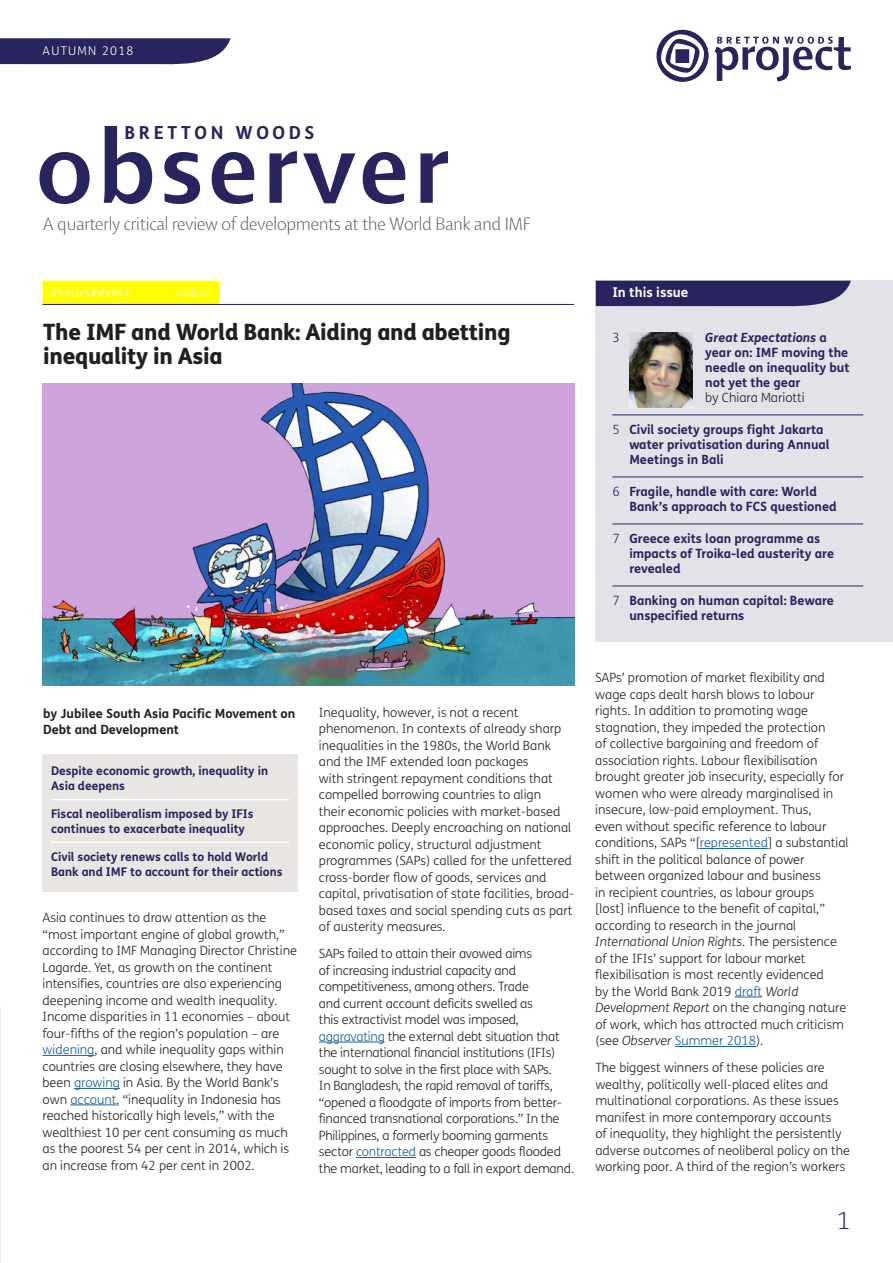
<style>
.page{position:relative;width:893px;height:1263px;background:#fff}
.page>*{position:absolute;margin:0;border:0;box-sizing:border-box;transform-origin:0 0}
.t1{font:108.45px "Shaker RB";letter-spacing:.05em;color:#27245e}
.t2{font:28.5px "Shaker RL";color:#27245e}
.t3{font:800 22.5px/24px "FS Me";letter-spacing:-.015em;color:#231f20}
.t4{font:19.5px "Shaker RL";color:#57585a}
.t5{font:700 18px "FS Me";letter-spacing:.205em;color:#27245e}
.t6{font:700 13.5px "FS Me";color:#fff}
.t7{font:300 12.75px/16.5px "FS Me";color:#231f20}
.t8{font:700 12.75px/15px "FS Me";color:#27245e}
.t9{font:700 12.75px/16.5px "FS Me";color:#231f20}
.t10{font:300 12.75px "FS Me";color:#27245e}
.t11{font:700 12px/15px "FS Me";color:#27245e}
.t12{font:300 12px "FS Me";letter-spacing:.11em;color:#fff}
.t13{font:10.8px "Shaker R";letter-spacing:.05em;color:#fff}
.s1{color:#175d9e}
.s2{font-style:italic}
.s3{font-weight:300}
</style>
<div class="page">
<svg style="left:0;top:38px;width:231px;height:27px;background:#3b396d"></svg>
<svg style="left:656px;top:30px;width:195px;height:52px"></svg>
<div style="left:43px;top:281px;width:176px;height:23px;background:#ff0"></div>
<hr style="left:43px;top:304px;width:531px;height:1px;background:#27245e">
<hr style="left:319px;top:1042px;width:66px;height:1px;background:#175d9e">
<hr style="left:356px;top:1157px;width:60px;height:1px;background:#175d9e">
<hr style="left:700px;top:848px;width:68px;height:1px;background:#175d9e">
<svg style="left:735px;top:997px;width:27px;height:1px"></svg>
<hr style="left:675px;top:1046px;width:81px;height:1px;background:#175d9e">
<div style="left:595px;top:281px;width:298px;height:361px;background:#e4e2e9"></div>
<hr style="left:612px;top:415px;width:251px;height:1px;background:#27245e">
<hr style="left:612px;top:477px;width:251px;height:1px;background:#27245e">
<hr style="left:612px;top:524px;width:251px;height:1px;background:#27245e">
<hr style="left:612px;top:586px;width:251px;height:1px;background:#27245e">
<img style="left:629px;top:332px;width:63px;height:76px">
<div style="left:595px;top:281px;width:256px;height:25px;background:#27245e"></div>
<img style="left:43px;top:384px;width:531px;height:302px">
<div style="left:43px;top:754px;width:255px;height:137px;background:#e8e5e3"></div>
<hr style="left:51px;top:799px;width:238px;height:1px;background:#fff">
<hr style="left:51px;top:841px;width:238px;height:2px;background:#fff">
<hr style="left:43px;top:1055px;width:51px;height:1px;background:#175d9e">
<hr style="left:74px;top:1088px;width:46px;height:1px;background:#175d9e">
<hr style="left:70px;top:1104px;width:46px;height:1px;background:#175d9e">
<p class="t12" style="left:43px;top:45px;width:92px">AUTUMN 2018</p>
<h3 class="t5" style="left:124px;top:122px;width:192px">BRETTON WOODS</h3>
<h1 class="t1" style="left:36px;top:102px;width:414px">observer</h1>
<h3 class="t4" style="left:43px;top:216px;width:490px">A quarterly critical review of developments at the World Bank and IMF</h3>
<p class="t13" style="left:51px;top:286px;width:81px">IFI GOVERNANCE</p>
<p class="t13" style="left:175px;top:288px;width:37px">analysis</p>
<h3 class="t3" style="left:43px;top:322px;width:469px">The IMF and World Bank: Aiding and abetting inequality in Asia</h3>
<p class="t9" style="left:43px;top:706px;width:254px">by Jubilee South Asia Pacific Movement on<br>Debt and Development</p>
<p class="t11" style="left:51px;top:764px;width:219px">Despite economic growth, inequality in<br>Asia deepens</p>
<p class="t11" style="left:51px;top:807px;width:204px">Fiscal neoliberalism imposed by IFIs continues to exacerbate inequality</p>
<p class="t11" style="left:51px;top:850px;width:233px">Civil society renews calls to hold World<br>Bank and IMF to account for their actions</p>
<p class="t7" style="left:43px;top:910px;width:256px">Asia continues to draw attention as the “most important engine of global growth,” according to IMF Managing Director Christine Lagarde. Yet, as growth on the continent intensifies, countries are also experiencing deepening income and wealth inequality.<br>Income disparities in 11 economies – about four-fifths of the region’s population – are <span class="s1">widening</span>, and while inequality gaps within countries are closing elsewhere, they have been <span class="s1">growing</span> in Asia. By the World Bank’s own <span class="s1">account</span>, “inequality in Indonesia has reached historically high levels,” with the wealthiest 10 per cent consuming as much as the poorest 54 per cent in 2014, which is an increase from 42 per cent in 2002.</p>
<p class="t7" style="left:319px;top:705px;width:257px">Inequality, however, is not a recent phenomenon. In contexts of already sharp inequalities in the 1980s, the World Bank and the IMF extended loan packages<br>with stringent repayment conditions that compelled borrowing countries to align<br>their economic policies with market-based approaches. Deeply encroaching on national economic policy, structural adjustment programmes (SAPs) called for the unfettered cross-border flow of goods, services and capital, privatisation of state facilities, broad&shy;based taxes and social spending cuts as part of austerity measures.</p>
<p class="t7" style="left:319px;top:946px;width:257px">SAPs failed to attain their avowed aims<br>of increasing industrial capacity and competitiveness, among others. Trade<br>and current account deficits swelled as<br>this extractivist model was imposed, <span class="s1">aggravating</span> the external debt situation that the international financial institutions (IFIs) sought to solve in the first place with SAPs.<br>In Bangladesh, the rapid removal of tariffs, “opened a floodgate of imports from better&shy;financed transnational corporations.” In the Philippines, a formerly booming garments sector <span class="s1">contracted</span> as cheaper goods flooded the market, leading to a fall in export demand.</p>
<p class="t6" style="left:612px;top:285px;width:78px">In this issue</p>
<p class="t10" style="left:612px;top:331px;width:9px">3</p>
<p class="t8" style="left:705px;top:331px;width:146px"><span class="s2">Great Expectations</span> a year on: IMF moving the needle on inequality but not yet the gear</p>
<p class="t7" style="left:705px;top:390px;width:101px">by Chiara Mariotti</p>
<p class="t8" style="left:629px;top:423px;width:202px;text-indent:-17px"><span class="s3">5</span> Civil society groups fight Jakarta water privatisation during Annual<br>Meetings in Bali</p>
<p class="t8" style="left:629px;top:485px;width:209px;text-indent:-17px"><span class="s3">6</span> Fragile, handle with care: World<br>Bank’s approach to FCS questioned</p>
<p class="t8" style="left:629px;top:532px;width:206px;text-indent:-17px"><span class="s3">7</span> Greece exits loan programme as impacts of Troika-led austerity are revealed</p>
<p class="t8" style="left:629px;top:594px;width:206px;text-indent:-17px"><span class="s3">7</span> Banking on human capital: Beware unspecified returns</p>
<p class="t7" style="left:595px;top:670px;width:255px">SAPs’ promotion of market flexibility and wage caps dealt harsh blows to labour rights. In addition to promoting wage stagnation, they impeded the protection<br>of collective bargaining and freedom of association rights. Labour flexibilisation brought greater job insecurity, especially for women who were already marginalised in insecure, low-paid employment. Thus,<br>even without specific reference to labour conditions, SAPs “[<span class="s1">represented</span>] a substantial shift in the political balance of power between organized labour and business<br>in recipient countries, as labour groups<br>[lost] influence to the benefit of capital,” according to research in the journal <span class="s2">International Union Rights</span>. The persistence of the IFIs’ support for labour market flexibilisation is most recently evidenced<br>by the World Bank 2019 <span class="s1">draft</span> <span class="s2">World Development Report</span> on the changing nature of work, which has attracted much criticism (see <span class="s2">Observer</span> <span class="s1">Summer 2018</span>).</p>
<p class="t7" style="left:595px;top:1060px;width:256px">The biggest winners of these policies are wealthy, politically well-placed elites and multinational corporations. As these issues manifest in more contemporary accounts<br>of inequality, they highlight the persistently adverse outcomes of neoliberal policy on the working poor. A third of the region’s workers</p>
<h2 class="t2" style="left:836px;top:1202px;width:16px">1</h2>
</div>
